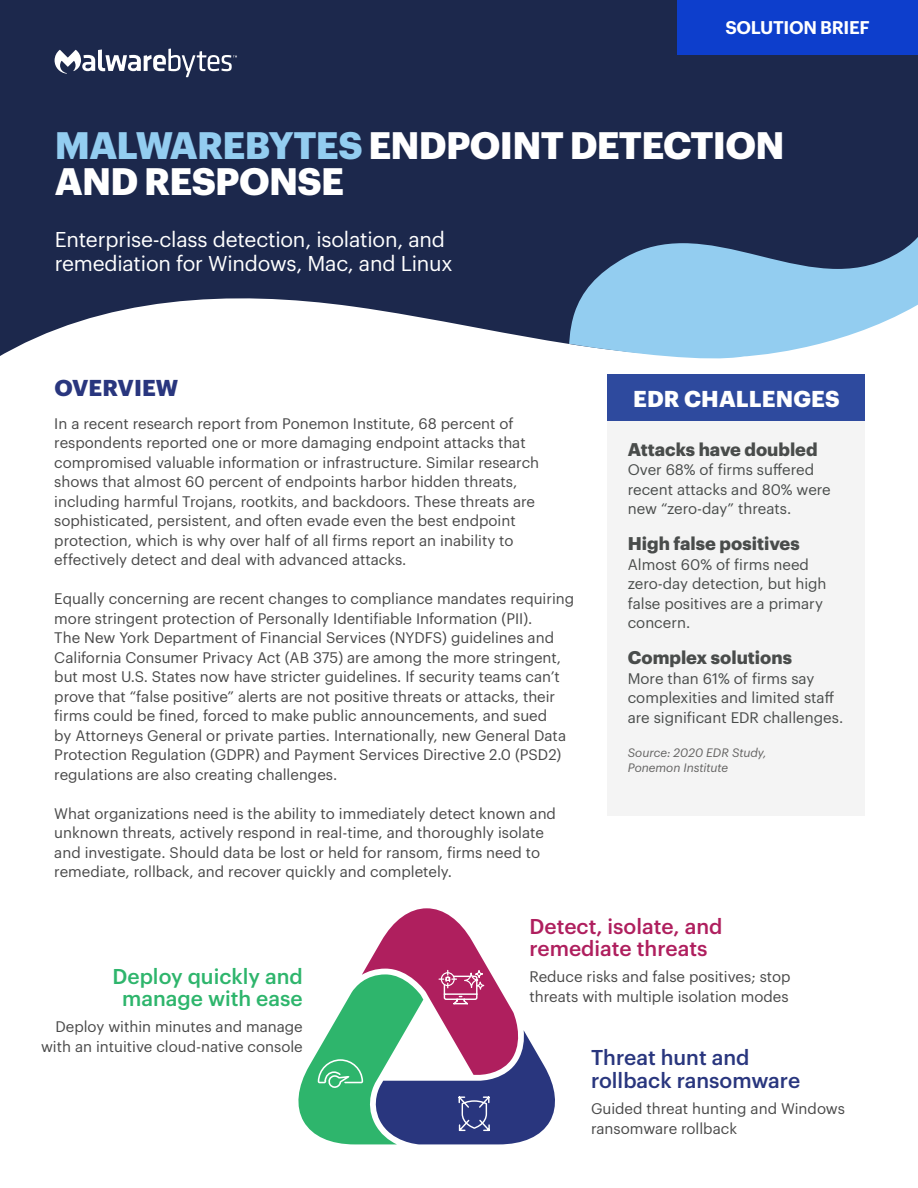
<style>
.page{position:relative;width:918px;height:1188px;background:#fff}
.page>*{position:absolute;margin:0;border:0;box-sizing:border-box;transform-origin:0 0}
.t1{font:700 37.5px/36px "Graphik";letter-spacing:-.02em;color:#fff}
.t2{font:700 22.5px "Graphik";letter-spacing:.005em;color:#fff}
.t3{font:700 22.5px "Graphik";letter-spacing:.005em;color:#29367e}
.t4{font:21px/24px "Graphik";letter-spacing:-.01em;color:#fff}
.t5{font:500 21px/22.5px "Graphik";color:#af1f5e}
.t6{font:500 21px/22.5px "Graphik";color:#29367e}
.t7{font:500 21px/22.5px "Graphik";color:#2eb56c;text-align:center}
.t8{font:700 18px "Graphik";color:#494c4b}
.t9{font:600 18px "Graphik";letter-spacing:-.02em;color:#fff}
.t10{font:15px/19.5px "Graphik";color:#494949}
.t11{font:15px/19.5px "Graphik";color:#494c4b}
.t12{font:italic 12px/15px "Graphik";color:#646362}
.s1{color:#93cdf0}
</style>
<div class="page">
<svg style="left:0;top:0;width:677px;height:356px;background:#364060"></svg>
<svg style="left:552px;top:27px;width:366px;height:332px;background:#445c7e"></svg>
<div style="left:608px;top:420px;width:258px;height:396px;background:#f4f4f4"></div>
<div style="left:608px;top:374px;width:258px;height:46px;background:#2e4a9e"></div>
<div style="left:677px;top:0;width:241px;height:54px;background:#0d3ecc"></div>
<svg style="left:298px;top:908px;width:257px;height:236px"></svg>
<svg style="left:55px;top:49px;width:182px;height:28px"></svg>
<p class="t9" style="left:726px;top:14px;width:146px">SOLUTION BRIEF</p>
<h1 class="t1" style="left:55px;top:124px;width:731px"><span class="s1">MALWAREBYTES</span> ENDPOINT DETECTION<br>AND RESPONSE</h1>
<h3 class="t4" style="left:55px;top:225px;width:399px">Enterprise-class detection, isolation, and remediation for Windows, Mac, and Linux</h3>
<h2 class="t3" style="left:54px;top:370px;width:126px">OVERVIEW</h2>
<p class="t10" style="left:54px;top:412px;width:486px">In a recent research report from Ponemon Institute, 68 percent of respondents reported one or more damaging endpoint attacks that compromised valuable information or infrastructure. Similar research shows that almost 60 percent of endpoints harbor hidden threats, including harmful Trojans, rootkits, and backdoors. These threats are sophisticated, persistent, and often evade even the best endpoint protection, which is why over half of all firms report an inability to effectively detect and deal with advanced attacks.</p>
<p class="t10" style="left:54px;top:588px;width:522px">Equally concerning are recent changes to compliance mandates requiring more stringent protection of Personally Identifiable Information (PII).<br>The New York Department of Financial Services (NYDFS) guidelines and California Consumer Privacy Act (AB 375) are among the more stringent, but most U.S. States now have stricter guidelines. If security teams can’t prove that “false positive” alerts are not positive threats or attacks, their firms could be fined, forced to make public announcements, and sued<br>by Attorneys General or private parties. Internationally, new General Data Protection Regulation (GDPR) and Payment Services Directive 2.0 (PSD2) regulations are also creating challenges.</p>
<p class="t10" style="left:54px;top:802px;width:503px">What organizations need is the ability to immediately detect known and unknown threats, actively respond in real-time, and thoroughly isolate and investigate. Should data be lost or held for ransom, firms need to remediate, rollback, and recover quickly and completely.</p>
<h2 class="t2" style="left:633px;top:381px;width:208px">EDR CHALLENGES</h2>
<p class="t8" style="left:628px;top:435px;width:191px">Attacks have doubled</p>
<p class="t11" style="left:628px;top:459px;width:205px">Over 68% of firms suffered recent attacks and 80% were new “zero-day” threats.</p>
<p class="t8" style="left:628px;top:530px;width:173px">High false positives</p>
<p class="t11" style="left:628px;top:553px;width:200px">Almost 60% of firms need zero-day detection, but high false positives are a primary concern.</p>
<p class="t8" style="left:628px;top:644px;width:166px">Complex solutions</p>
<p class="t11" style="left:628px;top:667px;width:217px">More than 61% of firms say complexities and limited staff are significant EDR challenges.</p>
<p class="t12" style="left:628px;top:744px;width:140px">Source: 2020 EDR Study,<br>Ponemon Institute</p>
<h3 class="t7" style="left:113px;top:963px;width:192px">Deploy quickly and manage with ease</h3>
<p class="t10" style="left:41px;top:1016px;width:263px;text-align:right">Deploy within minutes and manage with an intuitive cloud-native console</p>
<h3 class="t5" style="left:530px;top:913px;width:194px">Detect, isolate, and remediate threats</h3>
<p class="t10" style="left:530px;top:966px;width:263px">Reduce risks and false positives; stop threats with multiple isolation modes</p>
<h3 class="t6" style="left:591px;top:1045px;width:211px">Threat hunt and rollback ransomware</h3>
<p class="t10" style="left:591px;top:1098px;width:256px">Guided threat hunting and Windows ransomware rollback</p>
</div>
